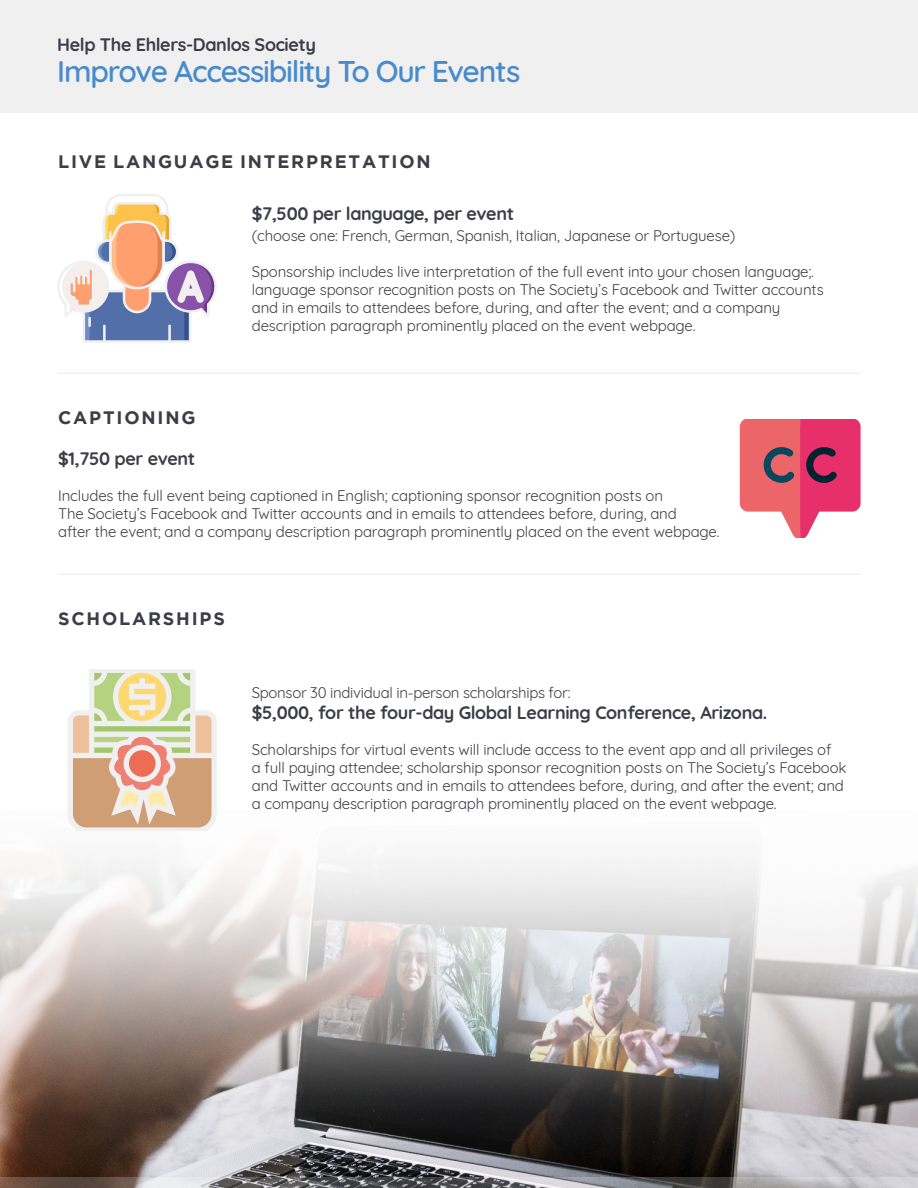
<style>
.page{position:relative;width:918px;height:1188px;background:#fff}
.page>*{position:absolute;margin:0;border:0;box-sizing:border-box;transform-origin:0 0}
.t1{font:300 30px "Quicksand";letter-spacing:-.04em;color:#498bca}
.t2{font:700 18px "Quicksand";letter-spacing:-.02em;color:#3c3d46}
.t3{font:700 18px "Gotham";letter-spacing:.1em;color:#3c3d46}
.t4{font:15px/18px "Quicksand";letter-spacing:-.01em;color:#3c3d46}
</style>
<div class="page">
<img style="left:0;top:859px;width:918px;height:318px">
<div style="left:0;top:0;width:918px;height:112px;background:#f0f0f1"></div>
<svg style="left:0;top:1177px;width:918px;height:11px;background:#898687"></svg>
<svg style="left:57px;top:194px;width:160px;height:149px"></svg>
<hr style="left:58px;top:373px;width:802px;height:1px;background:#f0f0f1">
<svg style="left:740px;top:420px;width:121px;height:118px"></svg>
<hr style="left:58px;top:573px;width:802px;height:2px;background:#f0f0f1">
<svg style="left:68px;top:670px;width:149px;height:161px"></svg>
<p class="t2" style="left:57px;top:30px;width:260px">Help The Ehlers-Danlos Society</p>
<h1 class="t1" style="left:57px;top:49px;width:465px">Improve Accessibility To Our Events</h1>
<p class="t3" style="left:58px;top:152px;width:374px">LIVE LANGUAGE INTERPRETATION</p>
<p class="t2" style="left:252px;top:199px;width:264px">$7,500 per language, per event</p>
<p class="t4" style="left:252px;top:226px;width:485px">(choose one: French, German, Spanish, Italian, Japanese or Portuguese)</p>
<p class="t4" style="left:252px;top:262px;width:574px">Sponsorship includes live interpretation of the full event into your chosen language;. language sponsor recognition posts on The Society’s Facebook and Twitter accounts and in emails to attendees before, during, and after the event; and a company description paragraph prominently placed on the event webpage.</p>
<p class="t3" style="left:58px;top:407px;width:139px">CAPTIONING</p>
<p class="t2" style="left:58px;top:444px;width:139px">$1,750 per event</p>
<p class="t4" style="left:58px;top:485px;width:663px">Includes the full event being captioned in English; captioning sponsor recognition posts on<br>The Society’s Facebook and Twitter accounts and in emails to attendees before, during, and<br>after the event; and a company description paragraph prominently placed on the event webpage.</p>
<p class="t3" style="left:58px;top:609px;width:168px">SCHOLARSHIPS</p>
<p class="t4" style="left:252px;top:682px;width:320px">Sponsor 30 individual in-person scholarships for:</p>
<p class="t2" style="left:252px;top:697px;width:517px">$5,000, for the four-day Global Learning Conference, Arizona.</p>
<p class="t4" style="left:252px;top:739px;width:596px">Scholarships for virtual events will include access to the event app and all privileges of<br>a full paying attendee; scholarship sponsor recognition posts on The Society’s Facebook and Twitter accounts and in emails to attendees before, during, and after the event; and a company description paragraph prominently placed on the event webpage.</p>
</div>
